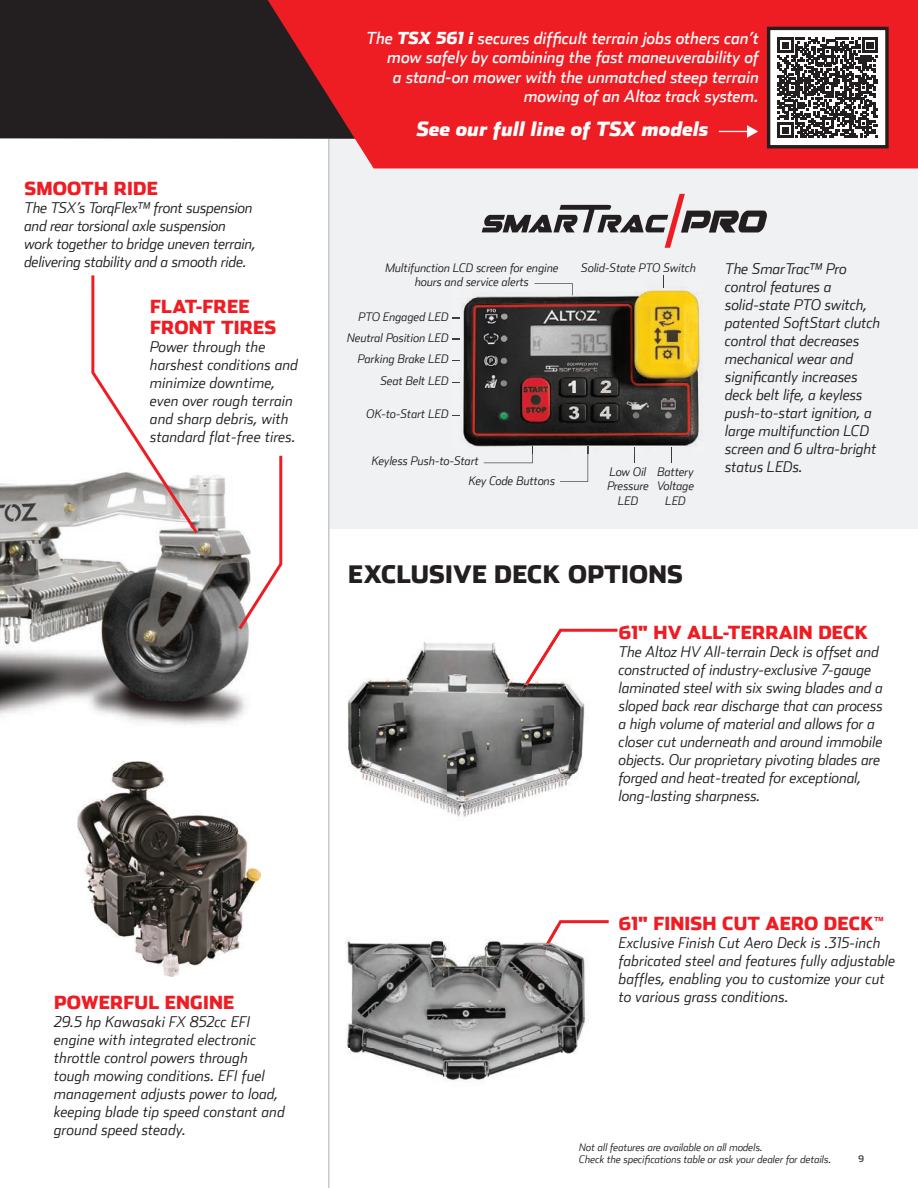
<style>
.page{position:relative;width:918px;height:1188px;background:#fff}
.page>*{position:absolute;margin:0;border:0;box-sizing:border-box;transform-origin:0 0}
.t1{font:900 24px "Stainless";letter-spacing:.01em;color:#231f20}
.t2{font:italic 900 19.5px "Stainless";color:#fff}
.t3{font:900 18px/21px "Stainless";letter-spacing:.01em;color:#ee1d23}
.t4{font:italic 16.5px/19.5px "Stainless";color:#fff;text-align:right}
.t5{font:italic 300 15px/18px "Stainless";color:#231f20}
.t6{font:italic 300 12px/14.5px "Stainless";color:#231f20;text-align:center}
.t7{font:italic 300 10.5px/12px "Stainless";color:#231f20}
.t8{font:9px "Stainless";color:#231f20}
.s1{font-weight:900}
</style>
<div class="page">
<img style="left:0;top:475px;width:249px;height:250px">
<div style="left:329px;top:139px;width:589px;height:390px;background:#f0f1f2"></div>
<hr style="left:328px;top:139px;width:1px;height:1049px;background:#c7c8ca">
<div style="left:0;top:0;width:268px;height:139px;background:#231f20"></div>
<svg style="left:268px;top:0;width:650px;height:168px;background:#e12329"></svg>
<img style="left:452px;top:283px;width:250px;height:164px">
<svg style="left:484px;top:447px;width:49px;height:16px"></svg>
<svg style="left:560px;top:447px;width:29px;height:35px"></svg>
<svg style="left:634px;top:447px;width:1px;height:15px"></svg>
<svg style="left:663px;top:275px;width:1px;height:13px"></svg>
<svg style="left:671px;top:447px;width:1px;height:15px"></svg>
<img style="left:535px;top:283px;width:38px;height:12px">
<svg style="left:482px;top:194px;width:285px;height:54px"></svg>
<svg style="left:558px;top:629px;width:60px;height:3px"></svg>
<svg style="left:556px;top:920px;width:53px;height:6px"></svg>
<img style="left:347px;top:641px;width:238px;height:176px">
<img style="left:518px;top:631px;width:77px;height:65px">
<img style="left:346px;top:938px;width:240px;height:145px">
<img style="left:521px;top:926px;width:39px;height:62px">
<img style="left:77px;top:761px;width:183px;height:215px">
<svg style="left:742px;top:118px;width:24px;height:27px"></svg>
<hr style="left:719px;top:131px;width:36px;height:1px;background:#fff">
<div style="left:769px;top:28px;width:118px;height:119px;background:#fff"></div>
<svg style="left:778px;top:37px;width:100px;height:101px"></svg>
<div style="left:767px;top:27px;width:122px;height:121px;border:3px solid #231f20"></div>
<svg style="left:236px;top:455px;width:47px;height:178px"></svg>
<svg style="left:90px;top:275px;width:111px;height:262px"></svg>
<p class="t3" style="left:24px;top:177px;width:135px">SMOOTH RIDE</p>
<p class="t5" style="left:24px;top:198px;width:233px">The TSX’s TorqFlex™ front suspension and rear torsional axle suspension work together to bridge uneven terrain, delivering stability and a smooth ride.</p>
<p class="t3" style="left:150px;top:296px;width:127px">FLAT-FREE<br>FRONT TIRES</p>
<p class="t5" style="left:150px;top:337px;width:149px">Power through the harshest conditions and minimize downtime, even over rough terrain and sharp debris, with standard flat-free tires.</p>
<p class="t3" style="left:54px;top:992px;width:182px">POWERFUL ENGINE</p>
<p class="t5" style="left:54px;top:1013px;width:232px">29.5 hp Kawasaki FX 852cc EFI engine with integrated electronic throttle control powers through tough mowing conditions. EFI fuel management adjusts power to load, keeping blade tip speed constant and ground speed steady.</p>
<p class="t4" style="left:367px;top:28px;width:394px">The <span class="s1">TSX 561 i</span> secures difficult terrain jobs others can’t mow safely by combining the fast maneuverability of<br>a stand-on mower with the unmatched steep terrain mowing of an Altoz track system.</p>
<h2 class="t2" style="left:417px;top:117px;width:294px">See our full line of TSX models</h2>
<p class="t6" style="left:385px;top:260px;width:175px">Multifunction LCD screen for engine hours and service alerts</p>
<p class="t6" style="left:359px;top:309px;width:92px">PTO Engaged LED</p>
<p class="t6" style="left:347px;top:330px;width:103px">Neutral Position LED</p>
<p class="t6" style="left:358px;top:348px;width:92px;line-height:22px;text-align:right">Parking Brake LED<br>Seat Belt LED</p>
<p class="t6" style="left:367px;top:407px;width:84px">OK-to-Start LED</p>
<p class="t6" style="left:469px;top:451px;width:88px;line-height:20.1px;text-align:left;text-indent:-97px">Keyless Push-to-Start<br>Key Code Buttons</p>
<p class="t6" style="left:581px;top:260px;width:116px">Solid-State PTO Switch</p>
<p class="t6" style="left:607px;top:464px;width:43px">Low Oil<br>Pressure<br>LED</p>
<p class="t6" style="left:657px;top:464px;width:39px">Battery<br>Voltage<br>LED</p>
<h1 class="t1" style="left:348px;top:559px;width:336px">EXCLUSIVE DECK OPTIONS</h1>
<p class="t5" style="left:725px;top:260px;width:157px">The SmarTrac™ Pro control features a solid-state PTO switch, patented SoftStart clutch control that decreases mechanical wear and significantly increases deck belt life, a keyless push-to-start ignition, a large multifunction LCD screen and 6 ultra-bright status LEDs.</p>
<p class="t3" style="left:619px;top:621px;width:251px">61" HV ALL-TERRAIN DECK</p>
<p class="t5" style="left:619px;top:642px;width:266px">The Altoz HV All-terrain Deck is offset and constructed of industry-exclusive 7-gauge laminated steel with six swing blades and a sloped back rear discharge that can process a high volume of material and allows for a closer cut underneath and around immobile objects. Our proprietary pivoting blades are forged and heat-treated for exceptional, long-lasting sharpness.</p>
<p class="t3" style="left:619px;top:912px;width:267px">61" FINISH CUT AERO DECK<sup>™</sup></p>
<p class="t5" style="left:619px;top:933px;width:278px">Exclusive Finish Cut Aero Deck is .315-inch fabricated steel and features fully adjustable baffles, enabling you to customize your cut to various grass conditions.</p>
<p class="t7" style="left:579px;top:1141px;width:254px">Not all features are available on all models.<br>Check the specifications table or ask your dealer for details.</p>
<p class="t8" style="left:859px;top:1153px;width:7px">9</p>
</div>
